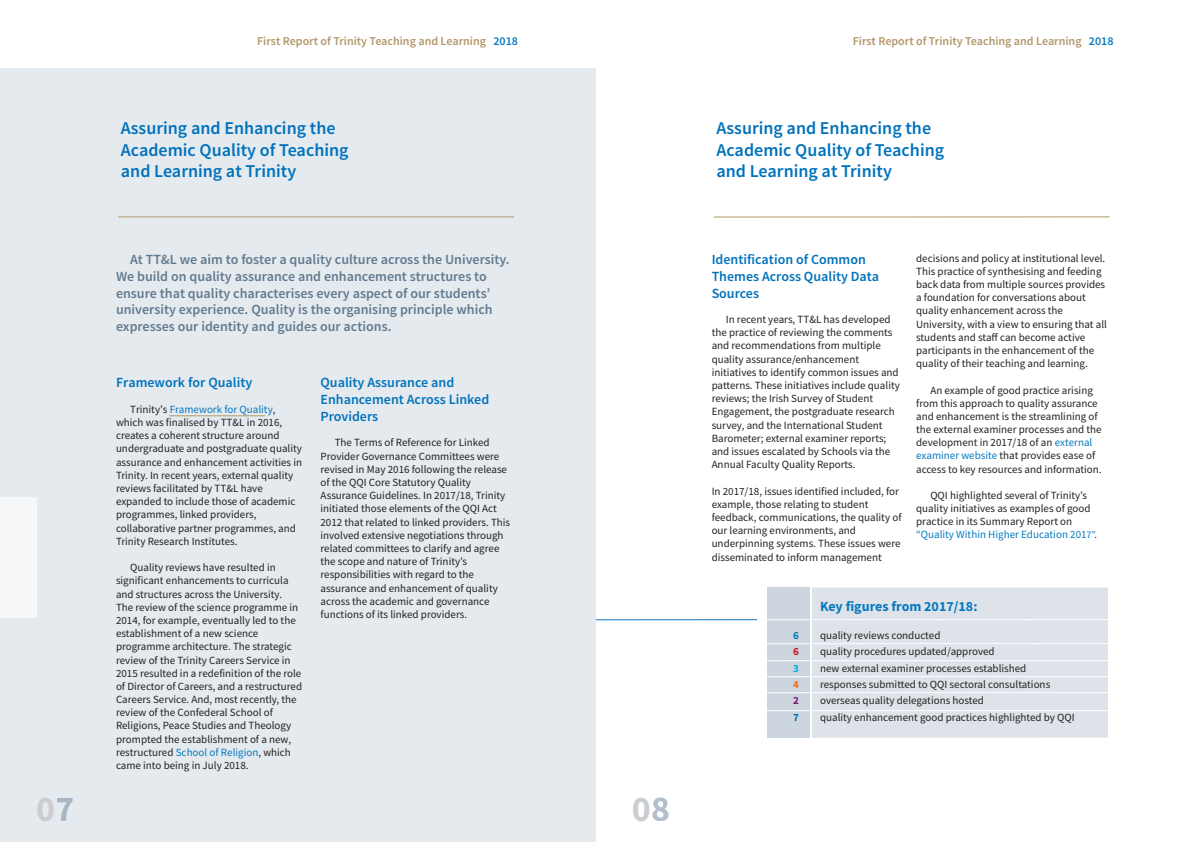
<style>
.page{position:relative;width:1191px;height:842px;background:#fff}
.page>*{position:absolute;margin:0;border:0;box-sizing:border-box;transform-origin:0 0}
.t1{font:700 36px "Source Sans Pro";color:#cccdd1}
.t2{font:600 18px/21.6px "Source Sans Pro";color:#0072bc}
.t3{font:600 14px/16.8px "Source Sans Pro";color:#627a90}
.t4{font:600 14px/16.8px "Source Sans Pro";color:#0072bc}
.t5{font:700 14px "Source Sans Pro";color:#0b79bf}
.t6{font:600 12px "Source Sans Pro";color:#b29669}
.t7{font:11px/13.2px "Source Sans Pro";color:#231f20}
.t8{font:700 11px "Source Sans Pro";color:#0b79bf}
.t9{font:700 11px "Source Sans Pro";color:#cf151d}
.t10{font:700 11px "Source Sans Pro";color:#00b3dc}
.t11{font:700 11px "Source Sans Pro";color:#f36e21}
.t12{font:700 11px "Source Sans Pro";color:#781c78}
.t13{font:700 11px "Source Sans Pro";color:#0072bc}
.s1{color:#0b79bf}
.s2{color:#0579bf}
.s3{font-size:10px;color:#0579bf}
.s4{font-size:10px}
</style>
<div class="page">
<div style="left:0;top:68px;width:595px;height:774px;background:#e5eaee"></div>
<svg style="left:57px;top:798px;width:16px;height:23px"></svg>
<hr style="left:118px;top:217px;width:396px;height:1px;background:#b29669">
<div style="left:0;top:497px;width:36px;height:120px;background:#f5f7f8"></div>
<svg style="left:652px;top:797px;width:16px;height:24px"></svg>
<hr style="left:714px;top:217px;width:395px;height:1px;background:#b29669">
<div style="left:812px;top:587px;width:296px;height:151px;background:#dde3e9"></div>
<div style="left:766px;top:588px;width:43px;height:150px;background:#ccd5de"></div>
<hr style="left:764px;top:619px;width:345px;height:1px;background:#fff">
<hr style="left:764px;top:643px;width:345px;height:1px;background:#fff">
<hr style="left:764px;top:660px;width:345px;height:1px;background:#fff">
<hr style="left:764px;top:676px;width:345px;height:1px;background:#fff">
<hr style="left:764px;top:692px;width:345px;height:1px;background:#fff">
<hr style="left:764px;top:710px;width:345px;height:1px;background:#fff">
<hr style="left:596px;top:619px;width:161px;height:1px;background:#0b79bf">
<hr style="left:169px;top:416px;width:96px;height:1px;background:#b29669">
<h1 class="t1" style="left:36px;top:784px;width:21px">0</h1>
<p class="t6" style="left:257px;top:33px;width:262px">First Report of Trinity Teaching and Learning <span class="s1">2018</span></p>
<h2 class="t2" style="left:121px;top:118px;width:229px">Assuring and Enhancing the<br>Academic Quality of Teaching and Learning at Trinity</h2>
<p class="t3" style="left:116px;top:251px;width:395px;text-indent:14px">At TT&amp;L we aim to foster a quality culture across the University.<br>We build on quality assurance and enhancement structures to ensure that quality characterises every aspect of our students’ university experience. Quality is the organising principle which expresses our identity and guides our actions.</p>
<p class="t4" style="left:116px;top:375px;width:138px">Framework for Quality</p>
<p class="t7" style="left:116px;top:402px;width:188px;text-indent:14px">Trinity’s <span class="s2">Framework for Quality</span>, which was finalised by TT&amp;L in 2016, creates a coherent structure around undergraduate and postgraduate quality assurance and enhancement activities in Trinity. In recent years, external quality reviews facilitated by TT&amp;L have expanded to include those of academic programmes, linked providers, collaborative partner programmes, and Trinity Research Institutes.</p>
<p class="t7" style="left:116px;top:561px;width:188px;text-indent:14px">Quality reviews have resulted in significant enhancements to curricula and structures across the University.<br>The review of the science programme in 2014, for example, eventually led to the establishment of a new science programme architecture. The strategic review of the Trinity Careers Service in 2015 resulted in a redefinition of the role of Director of Careers, and a restructured Careers Service. And, most recently, the review of the Confederal School of Religions, Peace Studies and Theology prompted the establishment of a new, restructured <span class="s2">School of Religion</span>, which came into being in July 2018.</p>
<p class="t4" style="left:320px;top:375px;width:170px">Quality Assurance and<br>Enhancement Across Linked<br>Providers</p>
<p class="t7" style="left:320px;top:436px;width:191px;text-indent:14px">The Terms of Reference for Linked Provider Governance Committees were revised in May 2016 following the release of the QQI Core Statutory Quality Assurance Guidelines. In 2017/18, Trinity initiated those elements of the QQI Act 2012 that related to linked providers. This involved extensive negotiations through related committees to clarify and agree the scope and nature of Trinity’s responsibilities with regard to the assurance and enhancement of quality across the academic and governance functions of its linked providers.</p>
<h1 class="t1" style="left:632px;top:784px;width:21px">0</h1>
<p class="t6" style="left:852px;top:33px;width:262px">First Report of Trinity Teaching and Learning <span class="s1">2018</span></p>
<h2 class="t2" style="left:716px;top:118px;width:229px">Assuring and Enhancing the<br>Academic Quality of Teaching and Learning at Trinity</h2>
<p class="t4" style="left:711px;top:251px;width:169px">Identification of Common<br>Themes Across Quality Data<br>Sources</p>
<p class="t7" style="left:711px;top:313px;width:190px;text-indent:14px">In recent years, TT&amp;L has developed the practice of reviewing the comments and recommendations from multiple quality assurance/enhancement initiatives to identify common issues and patterns. These initiatives include quality reviews; the Irish Survey of Student Engagement, the postgraduate research survey, and the International Student Barometer; external examiner reports; and issues escalated by Schools via the Annual Faculty Quality Reports.</p>
<p class="t7" style="left:711px;top:484px;width:191px">In 2017/18, issues identified included, for example, those relating to student feedback, communications, the quality of our learning environments, and underpinning systems. These issues were disseminated to inform management</p>
<p class="t7" style="left:916px;top:251px;width:192px">decisions and policy at institutional level.<br>This practice of synthesising and feeding back data from multiple sources provides a foundation for conversations about quality enhancement across the University, with a view to ensuring that all students and staff can become active participants in the enhancement of the quality of their teaching and learning.</p>
<p class="t7" style="left:916px;top:383px;width:187px;text-indent:14px">An example of good practice arising from this approach to quality assurance and enhancement is the streamlining of the external examiner processes and the development in 2017/18 of an <span class="s2">external examiner website</span> that provides ease of access to key resources and information.</p>
<p class="t7" style="left:916px;top:489px;width:182px;text-indent:14px">QQI highlighted several of Trinity’s quality initiatives as examples of good practice in its Summary Report on <span class="s2">“Quality Within Higher Education 201</span><span class="s3">7”</span><span class="s4">.</span></p>
<p class="t5" style="left:820px;top:597px;width:159px">Key figures from 2017/18:</p>
<p class="t8" style="left:793px;top:628px;width:7px">6</p>
<p class="t7" style="left:820px;top:629px;width:122px">quality reviews conducted</p>
<p class="t9" style="left:793px;top:644px;width:7px">6</p>
<p class="t7" style="left:820px;top:645px;width:176px">quality procedures updated/approved</p>
<p class="t10" style="left:793px;top:660px;width:7px">3</p>
<p class="t7" style="left:820px;top:661px;width:208px">new external examiner processes established</p>
<p class="t11" style="left:793px;top:677px;width:7px">4</p>
<p class="t7" style="left:820px;top:677px;width:232px">responses submitted to QQI sectoral consultations</p>
<p class="t12" style="left:793px;top:693px;width:7px">2</p>
<p class="t7" style="left:820px;top:694px;width:165px">overseas quality delegations hosted</p>
<p class="t13" style="left:793px;top:710px;width:7px">7</p>
<p class="t7" style="left:820px;top:711px;width:256px">quality enhancement good practices highlighted by QQI</p>
</div>
